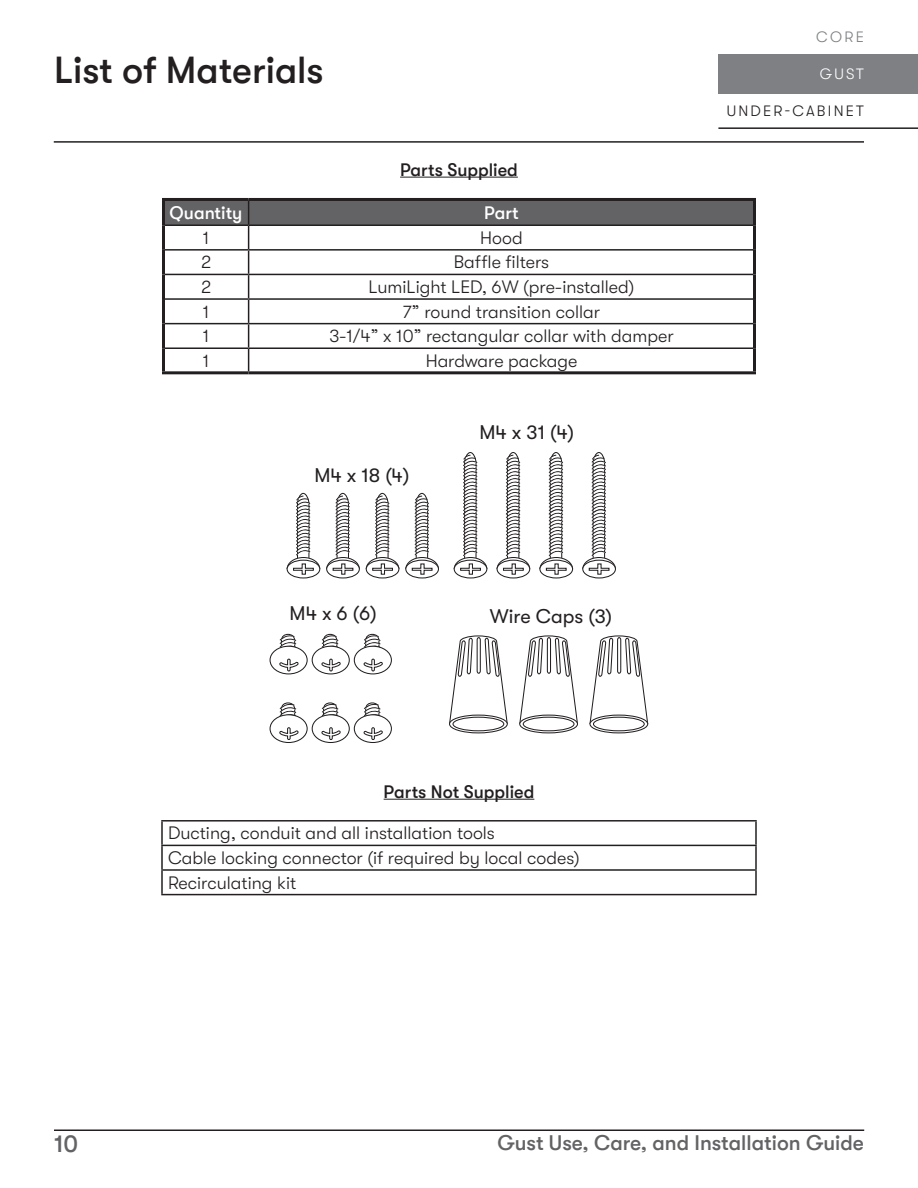
<style>
.page{position:relative;width:918px;height:1188px;background:#fff}
.page>*{position:absolute;margin:0;border:0;box-sizing:border-box;transform-origin:0 0}
.t1{font:500 37.5px "GT Walsheim";color:#231f20}
.t2{font:500 24px "GT Walsheim";color:#636366}
.t3{font:500 21px "GT Walsheim";color:#636366}
.t4{font:19.8px "GT Walsheim";color:#231f20}
.t5{font:300 18px/24.6px "GT Walsheim";color:#231f20}
.t6{font:500 18px "GT Walsheim";color:#231f20}
.t7{font:500 18px "GT Walsheim";color:#fff}
.t8{font:300 15px "GT Walsheim";letter-spacing:.15em;color:#231f20}
.t9{font:300 15px "GT Walsheim";color:#fff}
.t10{font:300 15px "GT Walsheim";color:#7e8083}
</style>
<div class="page">
<hr style="left:54px;top:141px;width:810px;height:2px;background:#231f20">
<hr style="left:54px;top:1130px;width:810px;height:1px;background:#231f20">
<div style="left:718px;top:54px;width:200px;height:40px;background:#7e8083"></div>
<hr style="left:718px;top:127px;width:200px;height:2px;background:#231f20">
<div style="left:405px;top:560px;width:34px;height:18px;border:1px solid #231f20;border-radius:50%"></div>
<div style="left:454px;top:560px;width:33px;height:18px;border:1px solid #231f20;border-radius:50%"></div>
<svg style="left:453px;top:452px;width:35px;height:123px"></svg>
<div style="left:497px;top:560px;width:33px;height:18px;border:1px solid #231f20;border-radius:50%"></div>
<svg style="left:496px;top:452px;width:35px;height:123px"></svg>
<div style="left:539px;top:560px;width:34px;height:18px;border:1px solid #231f20;border-radius:50%"></div>
<svg style="left:539px;top:452px;width:35px;height:123px"></svg>
<div style="left:582px;top:560px;width:34px;height:18px;border:1px solid #231f20;border-radius:50%"></div>
<svg style="left:582px;top:452px;width:34px;height:123px"></svg>
<div style="left:366px;top:560px;width:33px;height:18px;border:1px solid #231f20;border-radius:50%"></div>
<div style="left:326px;top:560px;width:34px;height:18px;border:1px solid #231f20;border-radius:50%"></div>
<div style="left:287px;top:560px;width:33px;height:18px;border:1px solid #231f20;border-radius:50%"></div>
<svg style="left:286px;top:492px;width:153px;height:83px"></svg>
<svg style="left:354px;top:646px;width:37px;height:28px"></svg>
<div style="left:354px;top:646px;width:38px;height:28px;border:1px solid #231f20;border-radius:50%"></div>
<svg style="left:362px;top:633px;width:22px;height:39px"></svg>
<svg style="left:312px;top:646px;width:37px;height:28px"></svg>
<div style="left:312px;top:646px;width:38px;height:28px;border:1px solid #231f20;border-radius:50%"></div>
<svg style="left:320px;top:633px;width:22px;height:39px"></svg>
<svg style="left:270px;top:646px;width:37px;height:28px"></svg>
<div style="left:270px;top:646px;width:38px;height:28px;border:1px solid #231f20;border-radius:50%"></div>
<svg style="left:278px;top:633px;width:22px;height:39px"></svg>
<svg style="left:354px;top:715px;width:37px;height:28px"></svg>
<div style="left:354px;top:714px;width:38px;height:29px;border:1px solid #231f20;border-radius:50%"></div>
<svg style="left:362px;top:702px;width:22px;height:39px"></svg>
<svg style="left:312px;top:715px;width:37px;height:28px"></svg>
<div style="left:312px;top:714px;width:38px;height:29px;border:1px solid #231f20;border-radius:50%"></div>
<svg style="left:320px;top:702px;width:22px;height:39px"></svg>
<svg style="left:270px;top:715px;width:37px;height:28px"></svg>
<div style="left:270px;top:714px;width:38px;height:29px;border:1px solid #231f20;border-radius:50%"></div>
<svg style="left:278px;top:702px;width:22px;height:39px"></svg>
<svg style="left:450px;top:715px;width:57px;height:18px"></svg>
<div style="left:449px;top:715px;width:59px;height:18px;border:1px solid #231f20;border-radius:50%"></div>
<div style="left:453px;top:717px;width:51px;height:14px;background:#fff;border-radius:50%"></div>
<div style="left:453px;top:717px;width:51px;height:14px;border:1px solid #231f20;border-radius:50%"></div>
<svg style="left:449px;top:635px;width:59px;height:90px"></svg>
<svg style="left:520px;top:715px;width:57px;height:18px"></svg>
<div style="left:519px;top:715px;width:59px;height:18px;border:1px solid #231f20;border-radius:50%"></div>
<div style="left:523px;top:717px;width:51px;height:14px;background:#fff;border-radius:50%"></div>
<div style="left:523px;top:717px;width:52px;height:14px;border:1px solid #231f20;border-radius:50%"></div>
<svg style="left:519px;top:635px;width:59px;height:90px"></svg>
<svg style="left:590px;top:715px;width:58px;height:18px"></svg>
<div style="left:589px;top:715px;width:59px;height:18px;border:1px solid #231f20;border-radius:50%"></div>
<div style="left:593px;top:717px;width:51px;height:14px;background:#fff;border-radius:50%"></div>
<div style="left:593px;top:717px;width:52px;height:14px;border:1px solid #231f20;border-radius:50%"></div>
<svg style="left:589px;top:635px;width:59px;height:90px"></svg>
<hr style="left:384px;top:799px;width:150px;height:1px;background:#231f20">
<hr style="left:161px;top:820px;width:596px;height:2px;background:#231f20">
<hr style="left:161px;top:822px;width:2px;height:23px;background:#231f20">
<hr style="left:755px;top:822px;width:2px;height:23px;background:#231f20">
<hr style="left:161px;top:845px;width:596px;height:1px;background:#231f20">
<hr style="left:161px;top:846px;width:2px;height:23px;background:#231f20">
<hr style="left:755px;top:846px;width:2px;height:23px;background:#231f20">
<hr style="left:161px;top:869px;width:596px;height:2px;background:#231f20">
<hr style="left:161px;top:871px;width:2px;height:23px;background:#231f20">
<hr style="left:755px;top:871px;width:2px;height:23px;background:#231f20">
<hr style="left:161px;top:894px;width:596px;height:1px;background:#231f20">
<hr style="left:400px;top:177px;width:118px;height:1px;background:#231f20">
<hr style="left:162px;top:198px;width:87px;height:3px;background:#231f20">
<hr style="left:162px;top:201px;width:3px;height:24px;background:#231f20">
<hr style="left:249px;top:198px;width:507px;height:3px;background:#231f20">
<hr style="left:753px;top:201px;width:3px;height:24px;background:#231f20">
<hr style="left:162px;top:225px;width:3px;height:25px;background:#231f20">
<hr style="left:753px;top:225px;width:3px;height:25px;background:#231f20">
<hr style="left:162px;top:250px;width:3px;height:24px;background:#231f20">
<hr style="left:753px;top:250px;width:3px;height:24px;background:#231f20">
<hr style="left:162px;top:274px;width:3px;height:25px;background:#231f20">
<hr style="left:753px;top:274px;width:3px;height:25px;background:#231f20">
<hr style="left:162px;top:299px;width:3px;height:25px;background:#231f20">
<hr style="left:753px;top:299px;width:3px;height:25px;background:#231f20">
<hr style="left:162px;top:324px;width:3px;height:24px;background:#231f20">
<hr style="left:753px;top:324px;width:3px;height:24px;background:#231f20">
<hr style="left:162px;top:348px;width:3px;height:23px;background:#231f20">
<hr style="left:753px;top:348px;width:3px;height:23px;background:#231f20">
<hr style="left:162px;top:371px;width:87px;height:3px;background:#231f20">
<hr style="left:249px;top:371px;width:507px;height:3px;background:#231f20">
<svg style="left:164px;top:199px;width:590px;height:172px"></svg>
<h1 class="t1" style="left:54px;top:49px;width:271px">List of Materials</h1>
<p class="t6" style="left:400px;top:159px;width:119px">Parts Supplied</p>
<p class="t7" style="left:170px;top:203px;width:74px">Quantity</p>
<p class="t7" style="left:484px;top:203px;width:36px">Part</p>
<p class="t5" style="left:203px;top:226px;width:8px">1</p>
<p class="t5" style="left:480px;top:226px;width:44px">Hood</p>
<p class="t5" style="left:201px;top:250px;width:12px">2</p>
<p class="t5" style="left:454px;top:250px;width:97px">Baffle filters</p>
<p class="t5" style="left:201px;top:275px;width:12px">2</p>
<p class="t5" style="left:369px;top:275px;width:267px">LumiLight LED, 6W (pre-installed)</p>
<p class="t5" style="left:203px;top:299px;width:8px">1</p>
<p class="t5" style="left:403px;top:299px;width:199px">7” round transition collar</p>
<p class="t5" style="left:203px;top:324px;width:8px">1</p>
<p class="t5" style="left:329px;top:324px;width:346px">3-1/4” x 10” rectangular collar with damper</p>
<p class="t5" style="left:203px;top:349px;width:8px">1</p>
<p class="t5" style="left:426px;top:349px;width:153px">Hardware package</p>
<p class="t4" style="left:314px;top:464px;width:96px">M4 x 18 (4)</p>
<p class="t4" style="left:479px;top:421px;width:96px">M4 x 31 (4)</p>
<p class="t4" style="left:290px;top:602px;width:89px">M4 x 6 (6)</p>
<p class="t4" style="left:490px;top:605px;width:124px">Wire Caps (3)</p>
<p class="t10" style="left:816px;top:28px;width:49px">CORE</p>
<p class="t9" style="left:820px;top:65px;width:46px">GUST</p>
<p class="t8" style="left:727px;top:102px;width:139px">UNDER-CABINET</p>
<p class="t6" style="left:384px;top:782px;width:152px">Parts Not Supplied</p>
<p class="t5" style="left:168px;top:821px;width:413px">Ducting, conduit and all installation tools<br>Cable locking connector (if required by local codes)<br>Recirculating kit</p>
<h2 class="t2" style="left:54px;top:1131px;width:26px">10</h2>
<p class="t3" style="left:497px;top:1131px;width:368px">Gust Use, Care, and Installation Guide</p>
</div>
